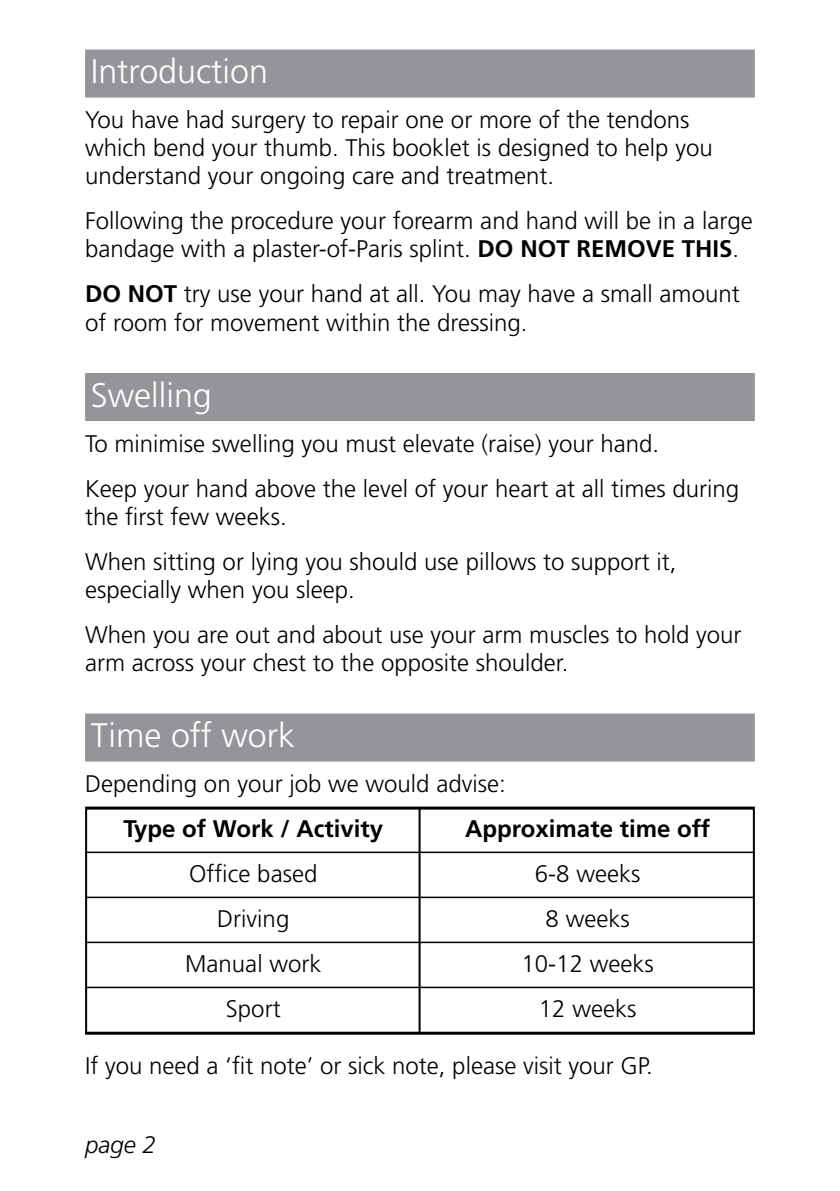
<style>
.page{position:relative;width:840px;height:1191px;background:#fff}
.page>*{position:absolute;margin:0;border:0;box-sizing:border-box;transform-origin:0 0}
.t1{font:300 34px "Frutiger";color:#fff}
.t2{font:300 24px/28px "Frutiger";color:#000}
.t3{font:700 24px "Frutiger";color:#000}
.t4{font:italic 300 24px "Frutiger";color:#000}
.s1{font-weight:700}
</style>
<div class="page">
<div style="left:85px;top:50px;width:669px;height:48px;background:#939598"></div>
<div style="left:85px;top:373px;width:669px;height:48px;background:#939598"></div>
<div style="left:85px;top:713px;width:669px;height:48px;background:#939598"></div>
<hr style="left:85px;top:806px;width:669px;height:2px;background:#000">
<hr style="left:85px;top:851px;width:669px;height:2px;background:#000">
<hr style="left:85px;top:896px;width:669px;height:2px;background:#000">
<hr style="left:85px;top:941px;width:669px;height:2px;background:#000">
<hr style="left:85px;top:986px;width:669px;height:2px;background:#000">
<div style="left:85px;top:807px;width:669px;height:227px;border:2px solid #000"></div>
<hr style="left:418px;top:808px;width:2px;height:225px;background:#000">
<h1 class="t1" style="left:91px;top:52px;width:178px">Introduction</h1>
<p class="t2" style="left:85px;top:106px;width:628px">You have had surgery to repair one or more of the tendons which bend your thumb. This booklet is designed to help you understand your ongoing care and treatment.</p>
<p class="t2" style="left:85px;top:207px;width:668px">Following the procedure your forearm and hand will be in a large bandage with a plaster-of-Paris splint. <span class="s1">DO NOT REMOVE THIS</span>.</p>
<p class="t2" style="left:85px;top:280px;width:655px"><span class="s1">DO NOT</span> try use your hand at all. You may have a small amount of room for movement within the dressing.</p>
<h1 class="t1" style="left:91px;top:376px;width:122px">Swelling</h1>
<p class="t2" style="left:85px;top:421px;width:655px;line-height:45px">To minimise swelling you must elevate (raise) your hand.<br>Keep your hand above the level of your heart at all times during</p>
<p class="t2" style="left:85px;top:494px;width:592px;line-height:45px">the first few weeks.<br>When sitting or lying you should use pillows to support it,</p>
<p class="t2" style="left:85px;top:567px;width:657px;line-height:45px">especially when you sleep.<br>When you are out and about use your arm muscles to hold your</p>
<p class="t2" style="left:85px;top:648px;width:484px">arm across your chest to the opposite shoulder.</p>
<h1 class="t1" style="left:91px;top:716px;width:206px">Time off work</h1>
<p class="t2" style="left:85px;top:770px;width:422px">Depending on your job we would advise:</p>
<p class="t3" style="left:123px;top:815px;width:261px">Type of Work / Activity</p>
<p class="t3" style="left:465px;top:815px;width:246px">Approximate time off</p>
<p class="t2" style="left:189px;top:860px;width:130px">Office based</p>
<p class="t2" style="left:534px;top:860px;width:107px">6-8 weeks</p>
<p class="t2" style="left:217px;top:905px;width:73px">Driving</p>
<p class="t2" style="left:545px;top:905px;width:86px">8 weeks</p>
<p class="t2" style="left:185px;top:950px;width:138px">Manual work</p>
<p class="t2" style="left:521px;top:950px;width:134px">10-12 weeks</p>
<p class="t2" style="left:226px;top:995px;width:56px">Sport</p>
<p class="t2" style="left:538px;top:995px;width:99px">12 weeks</p>
<p class="t2" style="left:85px;top:1051px;width:569px">If you need a ‘fit note’ or sick note, please visit your GP.</p>
<p class="t4" style="left:85px;top:1131px;width:72px">page 2</p>
</div>
